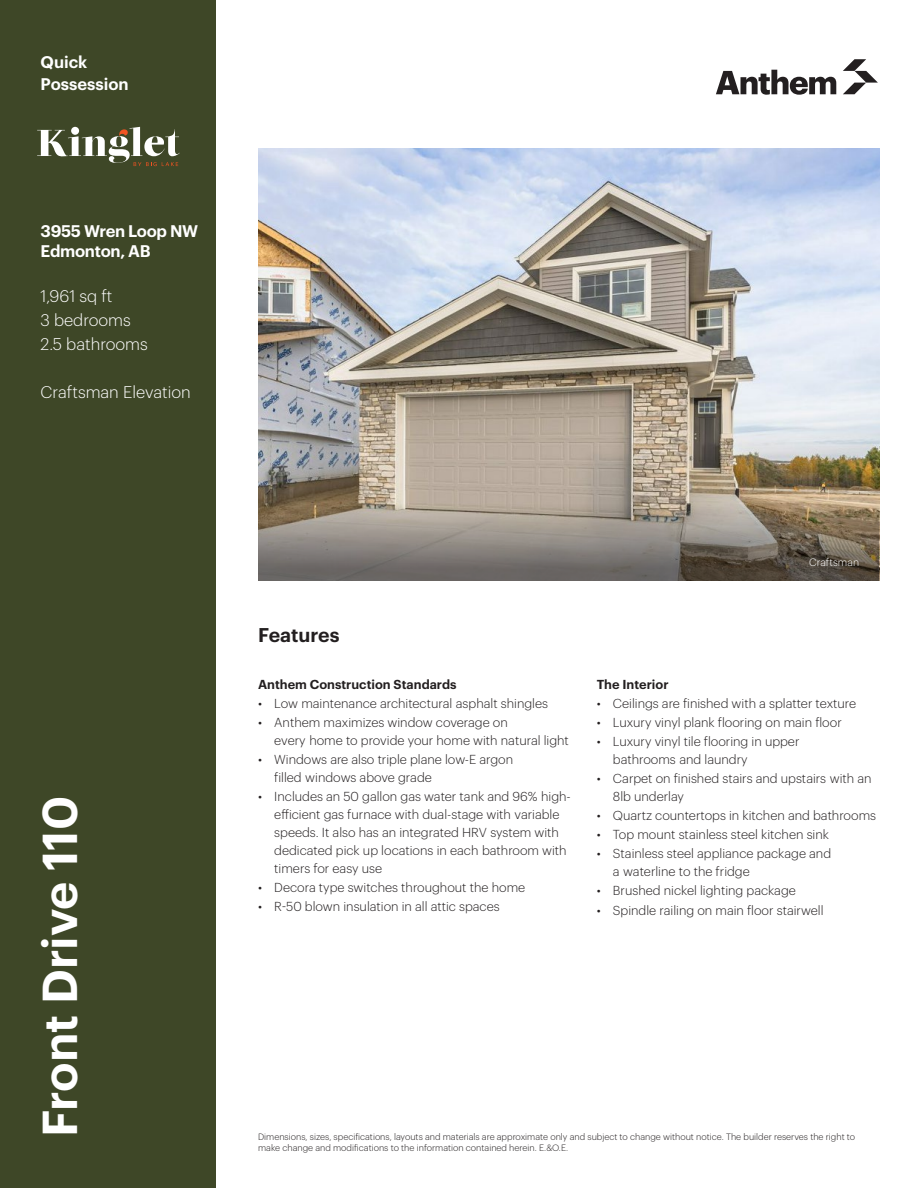
<style>
.page{position:relative;width:918px;height:1188px;background:#fff}
.page>*{position:absolute;margin:0;border:0;box-sizing:border-box;transform-origin:0 0}
.t1{font:600 48px "Graphik";color:#fff}
.t2{font:600 19.5px "Graphik";color:#231f20}
.Body_Text{font:300 16.5px "Graphik";color:#fff}
.Body_Text-2{font:600 16.5px "Graphik";letter-spacing:-.02em;color:#fff}
.Body_Text-3{font:600 16.5px/22.5px "Graphik";color:#fff}
.t3{font:300 12.75px/18px "Graphik";color:#231f20}
.t4{font:600 12.75px "Graphik";color:#231f20}
.t5{font:300 10.5px "Graphik";color:#fff}
.t6{font:300 9px/10.8px "Graphik";color:#231f20}
</style>
<div class="page">
<img style="left:258px;top:149px;width:621px;height:46px">
<svg style="left:716px;top:70px;width:120px;height:25px"></svg>
<svg style="left:843px;top:59px;width:35px;height:35px"></svg>
<img style="left:258px;top:195px;width:621px;height:386px">
<div style="left:0;top:0;width:216px;height:1188px;background:#3e4727"></div>
<svg style="left:38px;top:127px;width:142px;height:39px"></svg>
<p class="Body_Text-3" style="left:41px;top:49px;width:90px">Quick<br>Possession</p>
<p class="Body_Text-2" style="left:41px;top:218px;width:159px">3955 Wren Loop NW</p>
<p class="Body_Text-2" style="left:41px;top:238px;width:112px">Edmonton, AB</p>
<p class="Body_Text" style="left:41px;top:284px;width:73px">1,961 sq ft</p>
<p class="Body_Text" style="left:41px;top:308px;width:92px">3 bedrooms</p>
<p class="Body_Text" style="left:41px;top:332px;width:109px">2.5 bathrooms</p>
<p class="Body_Text" style="left:41px;top:380px;width:152px">Craftsman Elevation</p>
<p class="t1" style="left:23px;top:1137px;width:343px;rotate:-90deg">Front Drive 110</p>
<p class="t2" style="left:258px;top:620px;width:83px">Features</p>
<p class="t4" style="left:258px;top:674px;width:200px">Anthem Construction Standards</p>
<p class="t3" style="left:258px;top:693px;width:292px">• Low maintenance architectural asphalt shingles</p>
<p class="t3" style="left:274px;top:712px;width:296px;text-indent:-16px">• Anthem maximizes window coverage on<br>every home to provide your home with natural light</p>
<p class="t3" style="left:274px;top:749px;width:240px;text-indent:-16px">• Windows are also triple plane low-E argon filled windows above grade</p>
<p class="t3" style="left:274px;top:787px;width:298px;text-indent:-16px">• Includes an 50 gallon gas water tank and 96% high&shy;efficient gas furnace with dual-stage with variable speeds. It also has an integrated HRV system with dedicated pick up locations in each bathroom with timers for easy use</p>
<p class="t3" style="left:258px;top:878px;width:269px">• Decora type switches throughout the home</p>
<p class="t3" style="left:258px;top:897px;width:243px">• R-50 blown insulation in all attic spaces</p>
<p class="t5" style="left:809px;top:554px;width:51px">Craftsman</p>
<p class="t4" style="left:597px;top:674px;width:73px">The Interior</p>
<p class="t3" style="left:597px;top:693px;width:261px">• Ceilings are finished with a splatter texture</p>
<p class="t3" style="left:597px;top:712px;width:247px">• Luxury vinyl plank flooring on main floor</p>
<p class="t3" style="left:613px;top:731px;width:188px;text-indent:-16px">• Luxury vinyl tile flooring in upper bathrooms and laundry</p>
<p class="t3" style="left:613px;top:769px;width:260px;text-indent:-16px">• Carpet on finished stairs and upstairs with an<br>8lb underlay</p>
<p class="t3" style="left:597px;top:806px;width:281px">• Quartz countertops in kitchen and bathrooms</p>
<p class="t3" style="left:597px;top:825px;width:234px">• Top mount stainless steel kitchen sink</p>
<p class="t3" style="left:613px;top:844px;width:220px;text-indent:-16px">• Stainless steel appliance package and a waterline to the fridge</p>
<p class="t3" style="left:597px;top:881px;width:201px">• Brushed nickel lighting package</p>
<p class="t3" style="left:597px;top:900px;width:228px">• Spindle railing on main floor stairwell</p>
<p class="t6" style="left:258px;top:1131px;width:599px">Dimensions, sizes, specifications, layouts and materials are approximate only and subject to change without notice. The builder reserves the right to make change and modifications to the information contained herein. E.&amp;O.E.</p>
</div>
